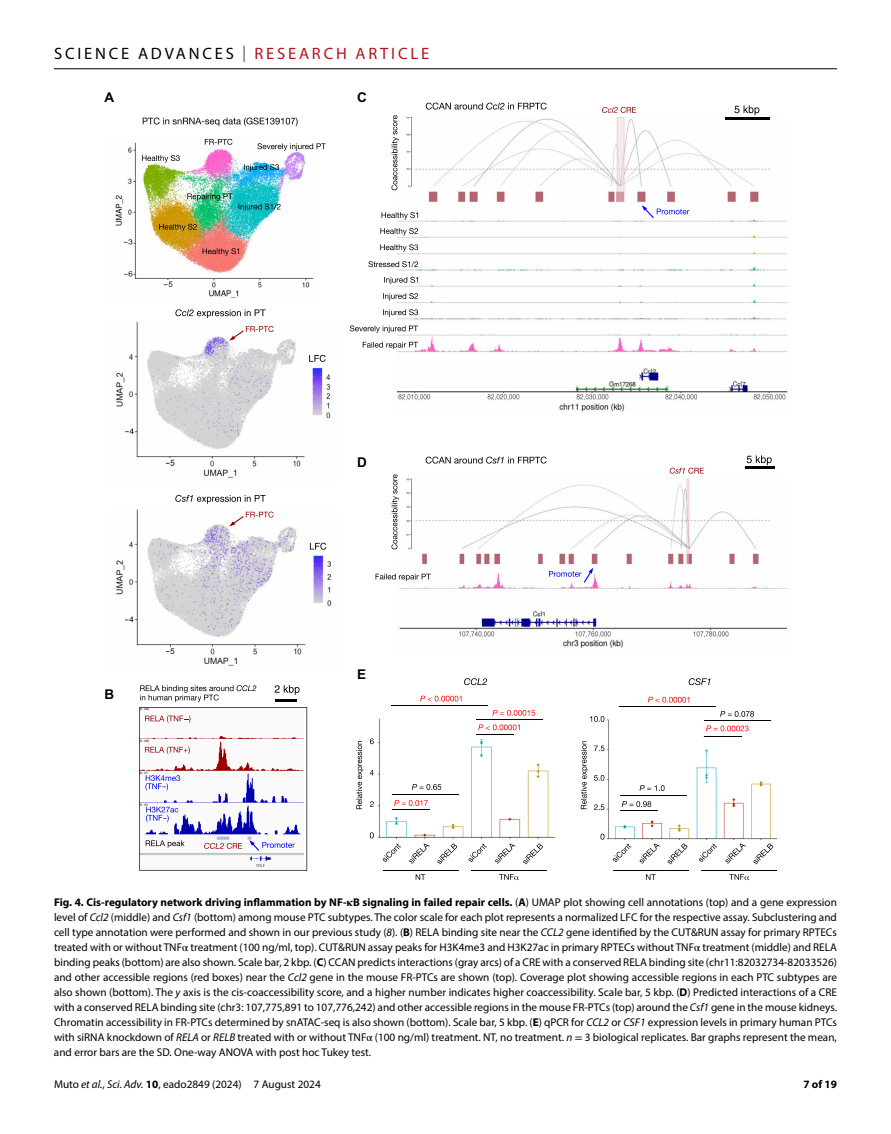
<style>
.page{position:relative;width:891px;height:1134px;background:#fff}
.page>*{position:absolute;margin:0;border:0;box-sizing:border-box;transform-origin:0 0}
.t1{font:16.5px "Myriad Pro";letter-spacing:.17em;color:#000}
.t2{font:700 13.5px "Arial";color:#000}
.t3{font:11.25px/15px "Myriad Pro";color:#000;text-align:justify}
.t4{font:700 11.25px "Myriad Pro";color:#000}
.s1{font-weight:300}
.s2{color:#b5121b}
.s3{font-weight:700}
.s4{font-family:"STIX";font-weight:700}
.s5{font-style:italic}
.s6{font-family:"STIX"}
</style>
<div class="page">
<hr style="left:54px;top:68px;width:783px;height:1px;background:#000">
<img style="left:399px;top:479px;width:389px;height:169px">
<img style="left:608px;top:719px;width:169px;height:121px">
<img style="left:378px;top:718px;width:178px;height:121px">
<img style="left:116px;top:510px;width:216px;height:156px">
<img style="left:116px;top:322px;width:215px;height:156px">
<img style="left:397px;top:117px;width:391px;height:295px">
<img style="left:115px;top:138px;width:199px;height:160px">
<svg style="left:426px;top:103px;width:121px;height:7px"></svg>
<svg style="left:391px;top:115px;width:8px;height:75px"></svg>
<svg style="left:602px;top:107px;width:34px;height:6px"></svg>
<svg style="left:642px;top:205px;width:47px;height:13px"></svg>
<svg style="left:175px;top:309px;width:91px;height:9px"></svg>
<svg style="left:229px;top:326px;width:44px;height:15px"></svg>
<svg style="left:382px;top:212px;width:36px;height:8px"></svg>
<svg style="left:384px;top:277px;width:34px;height:7px"></svg>
<svg style="left:380px;top:228px;width:38px;height:7px"></svg>
<svg style="left:380px;top:244px;width:38px;height:8px"></svg>
<svg style="left:383px;top:309px;width:35px;height:8px"></svg>
<svg style="left:383px;top:293px;width:35px;height:7px"></svg>
<svg style="left:350px;top:325px;width:68px;height:8px"></svg>
<svg style="left:363px;top:342px;width:55px;height:7px"></svg>
<svg style="left:368px;top:261px;width:50px;height:6px"></svg>
<hr style="left:745px;top:466px;width:29px;height:3px;background:#000">
<svg style="left:670px;top:468px;width:34px;height:6px"></svg>
<svg style="left:549px;top:568px;width:44px;height:15px"></svg>
<svg style="left:175px;top:495px;width:91px;height:9px"></svg>
<svg style="left:229px;top:512px;width:44px;height:14px"></svg>
<svg style="left:426px;top:457px;width:121px;height:7px"></svg>
<svg style="left:464px;top:678px;width:23px;height:7px"></svg>
<svg style="left:689px;top:678px;width:21px;height:7px"></svg>
<svg style="left:499px;top:874px;width:20px;height:6px"></svg>
<svg style="left:383px;top:844px;width:18px;height:18px"></svg>
<svg style="left:409px;top:844px;width:21px;height:19px"></svg>
<svg style="left:437px;top:844px;width:20px;height:20px"></svg>
<svg style="left:469px;top:844px;width:18px;height:18px"></svg>
<svg style="left:495px;top:844px;width:21px;height:19px"></svg>
<svg style="left:523px;top:844px;width:20px;height:20px"></svg>
<hr style="left:383px;top:870px;width:75px;height:1px;background:#000">
<hr style="left:471px;top:870px;width:75px;height:1px;background:#000">
<svg style="left:416px;top:874px;width:9px;height:6px"></svg>
<svg style="left:356px;top:741px;width:8px;height:68px"></svg>
<svg style="left:370px;top:832px;width:4px;height:6px"></svg>
<svg style="left:370px;top:801px;width:4px;height:6px"></svg>
<svg style="left:370px;top:770px;width:4px;height:5px"></svg>
<svg style="left:370px;top:738px;width:4px;height:6px"></svg>
<svg style="left:601px;top:834px;width:3px;height:6px"></svg>
<svg style="left:594px;top:804px;width:10px;height:6px"></svg>
<svg style="left:594px;top:775px;width:10px;height:6px"></svg>
<svg style="left:594px;top:746px;width:10px;height:5px"></svg>
<svg style="left:581px;top:741px;width:7px;height:68px"></svg>
<svg style="left:729px;top:874px;width:20px;height:6px"></svg>
<svg style="left:613px;top:844px;width:18px;height:18px"></svg>
<svg style="left:640px;top:844px;width:20px;height:19px"></svg>
<svg style="left:668px;top:844px;width:19px;height:20px"></svg>
<svg style="left:699px;top:844px;width:18px;height:18px"></svg>
<svg style="left:725px;top:844px;width:21px;height:19px"></svg>
<svg style="left:753px;top:844px;width:20px;height:20px"></svg>
<hr style="left:613px;top:870px;width:75px;height:1px;background:#000">
<hr style="left:702px;top:870px;width:75px;height:1px;background:#000">
<svg style="left:646px;top:874px;width:10px;height:6px"></svg>
<hr style="left:476px;top:735px;width:38px;height:1px;background:#000">
<hr style="left:476px;top:719px;width:67px;height:1px;background:#000">
<svg style="left:478px;top:724px;width:42px;height:6px"></svg>
<hr style="left:392px;top:809px;width:38px;height:1px;background:#000">
<svg style="left:394px;top:800px;width:34px;height:6px"></svg>
<svg style="left:492px;top:710px;width:43px;height:6px"></svg>
<hr style="left:392px;top:794px;width:67px;height:1px;background:#000">
<svg style="left:412px;top:784px;width:29px;height:6px"></svg>
<hr style="left:391px;top:705px;width:97px;height:1px;background:#000">
<svg style="left:420px;top:696px;width:42px;height:5px"></svg>
<svg style="left:590px;top:716px;width:14px;height:6px"></svg>
<hr style="left:704px;top:736px;width:38px;height:1px;background:#000">
<hr style="left:704px;top:720px;width:67px;height:1px;background:#000">
<svg style="left:706px;top:726px;width:43px;height:5px"></svg>
<hr style="left:620px;top:810px;width:37px;height:1px;background:#000">
<svg style="left:622px;top:801px;width:29px;height:6px"></svg>
<svg style="left:720px;top:711px;width:34px;height:6px"></svg>
<hr style="left:620px;top:795px;width:66px;height:1px;background:#000">
<svg style="left:640px;top:785px;width:25px;height:6px"></svg>
<hr style="left:619px;top:706px;width:97px;height:1px;background:#000">
<svg style="left:648px;top:697px;width:41px;height:6px"></svg>
<svg style="left:205px;top:139px;width:27px;height:6px"></svg>
<svg style="left:203px;top:248px;width:36px;height:8px"></svg>
<svg style="left:239px;top:204px;width:42px;height:7px"></svg>
<svg style="left:159px;top:224px;width:38px;height:7px"></svg>
<svg style="left:142px;top:155px;width:38px;height:8px"></svg>
<svg style="left:244px;top:164px;width:35px;height:7px"></svg>
<svg style="left:187px;top:193px;width:46px;height:8px"></svg>
<svg style="left:257px;top:143px;width:69px;height:8px"></svg>
<svg style="left:143px;top:118px;width:155px;height:8px"></svg>
<svg style="left:309px;top:355px;width:17px;height:7px"></svg>
<svg style="left:310px;top:543px;width:16px;height:7px"></svg>
<hr style="left:726px;top:117px;width:44px;height:3px;background:#000">
<svg style="left:376px;top:574px;width:55px;height:7px"></svg>
<svg style="left:391px;top:474px;width:8px;height:75px"></svg>
<svg style="left:747px;top:455px;width:25px;height:10px"></svg>
<svg style="left:139px;top:685px;width:168px;height:186px"></svg>
<svg style="left:734px;top:105px;width:25px;height:10px"></svg>
<img style="left:123px;top:239px;width:9px;height:38px">
<svg style="left:164px;top:280px;width:8px;height:8px"></svg>
<svg style="left:124px;top:427px;width:9px;height:9px"></svg>
<svg style="left:165px;top:459px;width:9px;height:8px"></svg>
<svg style="left:124px;top:615px;width:10px;height:9px"></svg>
<svg style="left:166px;top:647px;width:9px;height:9px"></svg>
<img style="left:458px;top:630px;width:271px;height:7px">
<img style="left:398px;top:393px;width:387px;height:8px">
<h1 class="t1" style="left:54px;top:44px;width:376px">Science Adva nces <span class="s1">|</span> <span class="s2">Resear ch Ar ticle</span></h1>
<p class="t2" style="left:104px;top:90px;width:11px">A</p>
<p class="t2" style="left:357px;top:90px;width:11px">C</p>
<p class="t2" style="left:357px;top:455px;width:11px">D</p>
<p class="t2" style="left:104px;top:687px;width:11px">B</p>
<p class="t2" style="left:357px;top:667px;width:11px">E</p>
<p class="t3" style="left:54px;top:894px;width:785px"><span class="s3">Fig. 4. Cis-regulatory network driving inflammation by NF-</span><span class="s4">κ</span><span class="s3">B signaling in failed repair cells.</span> (<span class="s3">A</span>) UMAP plot showing cell annotations (top) and a gene expression level of <span class="s5">Ccl2</span> (middle) and <span class="s5">Csf1</span> (bottom) among mouse PTC subtypes. The color scale for each plot represents a normalized LFC for the respective assay. Subclustering and cell type annotation were performed and shown in our previous study (<span class="s5">8</span>). (<span class="s3">B</span>) RELA binding site near the <span class="s5">CCL2</span> gene identified by the CUT&amp;RUN assay for primary RPTECs treated with or without TN F<span class="s6">α</span> treatment (100 ng/ml, top). CUT&amp;RUN assay peaks for H3K4me3 and H3K27ac in primary RPTECs without TN F<span class="s6">α</span> treatment (middle) and RELA binding peaks (bottom) are also shown. Scale bar, 2 kbp. (<span class="s3">C</span>) CCAN predicts interactions (gray arcs) of a CRE with a conserved RELA binding site (chr11:82032734-82033526) and other accessible regions (red boxes) near the <span class="s5">Ccl2</span> gene in the mouse FR-PTCs are shown (top). Coverage plot showing accessible regions in each PTC subtypes are also shown (bottom). The <span class="s5">y</span> axis is the cis-coaccessibility score, and a higher number indicates higher coaccessibility. Scale bar, 5 kbp. (<span class="s3">D</span>) Predicted interactions of a CRE with a conserved RELA binding site (chr3: 107,775,891 to 107,776,242) and other accessible regions in the mouse FR-PTCs (top) around the <span class="s5">Csf1</span> gene in the mouse kidneys.<br>Chromatin accessibility in FR-PTCs determined by snATAC-seq is also shown (bottom). Scale bar, 5 kbp. (<span class="s3">E</span>) qPCR for <span class="s5">CCL2</span> or <span class="s5">CSF1</span> expression levels in primary human PTCs with siRNA knockdown of <span class="s5">RELA</span> or <span class="s5">RELB</span> treated with or without TN F<span class="s6">α</span> (100 ng/ml) treatment. NT, no treatment. <span class="s5">n</span> <span class="s6">=</span> 3 biological replicates. Bar graphs represent the mean, and error bars are the SD. One-way ANOVA with post hoc Tukey test.</p>
<p class="t3" style="left:54px;top:1076px;width:268px">Muto <span class="s5">et al.</span>, <span class="s5">Sci. Adv.</span> <span class="s3">10</span>, eado2849 (2024) 7 August 2024</p>
<p class="t4" style="left:803px;top:1076px;width:35px">7 of 19</p>
</div>
